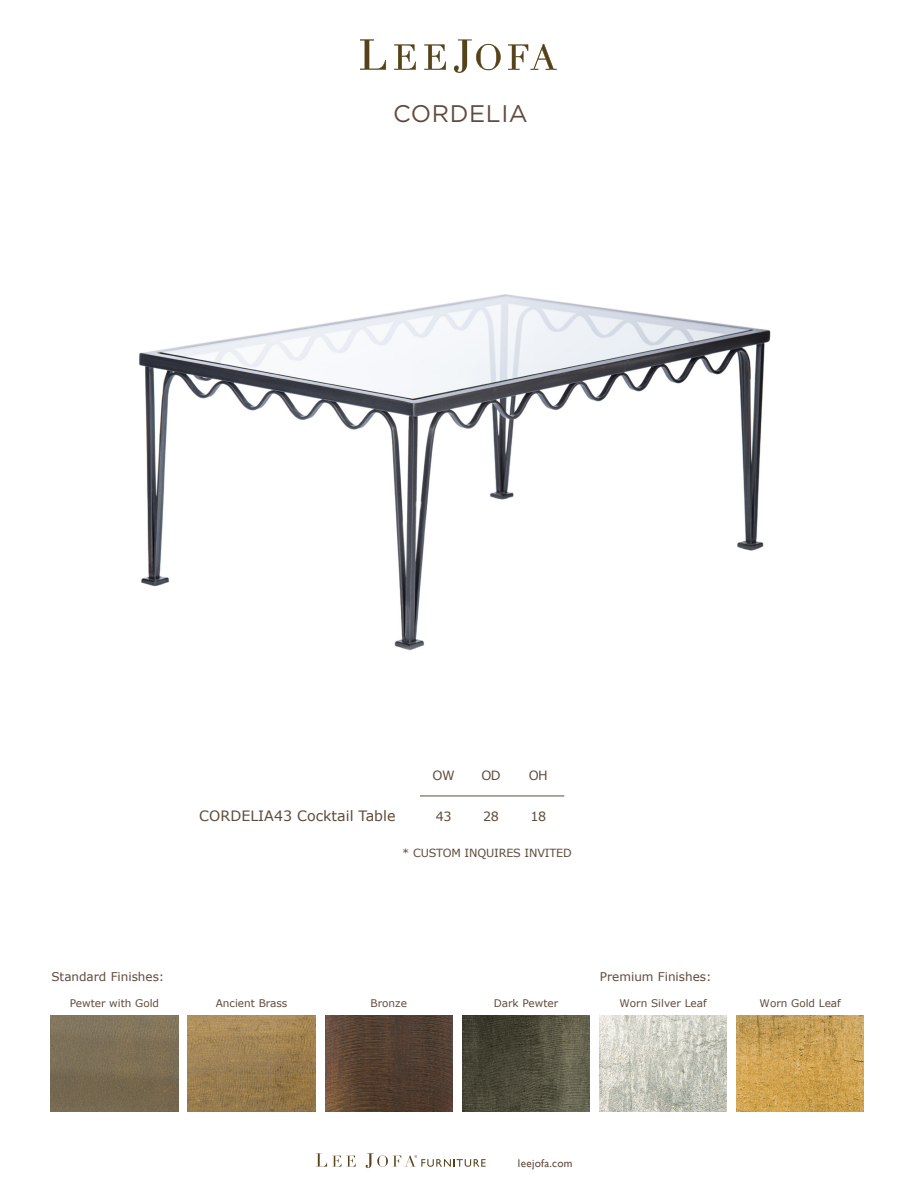
<style>
.page{position:relative;width:918px;height:1188px;background:#fff}
.page>*{position:absolute;margin:0;border:0;box-sizing:border-box;transform-origin:0 0}
.t1{font:24px "Gotham";letter-spacing:.025em;color:#614a3d}
.t2{font:14.25px "Verdana";color:#5f4b3b}
.t3{font:12.75px "Verdana";letter-spacing:-.04em;color:#5f4b3b}
.t4{font:12px "Verdana";color:#614a3d}
.t5{font:11.25px "Verdana";letter-spacing:-.015em;color:#5f4b3b}
.t6{font:11.25px "Gill Sans";letter-spacing:.025em;color:#614a3d}
.t7{font:10.5px "Verdana";color:#614a3d}
</style>
<div class="page">
<img style="left:599px;top:1015px;width:128px;height:96px">
<img style="left:737px;top:1015px;width:127px;height:96px">
<img style="left:325px;top:1015px;width:128px;height:96px">
<img style="left:188px;top:1015px;width:127px;height:96px">
<img style="left:51px;top:1015px;width:127px;height:96px">
<img style="left:462px;top:1015px;width:128px;height:96px">
<svg style="left:316px;top:1153px;width:40px;height:14px"></svg>
<svg style="left:366px;top:1153px;width:120px;height:15px"></svg>
<svg style="left:360px;top:39px;width:26px;height:31px"></svg>
<svg style="left:394px;top:44px;width:22px;height:26px"></svg>
<svg style="left:424px;top:44px;width:22px;height:26px"></svg>
<svg style="left:454px;top:39px;width:47px;height:34px"></svg>
<svg style="left:508px;top:44px;width:49px;height:26px"></svg>
<img style="left:139px;top:294px;width:632px;height:357px">
<hr style="left:420px;top:796px;width:144px;height:1px;background:#5f4b3b">
<p class="t1" style="left:393px;top:100px;width:136px">CORDELIA</p>
<p class="t2" style="left:199px;top:807px;width:198px">CORDELIA43 Cocktail Table</p>
<p class="t3" style="left:433px;top:768px;width:24px">OW</p>
<p class="t3" style="left:481px;top:768px;width:21px">OD</p>
<p class="t3" style="left:529px;top:768px;width:21px">OH</p>
<p class="t3" style="left:436px;top:808px;width:17px">43</p>
<p class="t3" style="left:483px;top:808px;width:17px">28</p>
<p class="t3" style="left:530px;top:808px;width:17px">18</p>
<p class="t5" style="left:402px;top:846px;width:171px">* CUSTOM INQUIRES INVITED</p>
<p class="t4" style="left:51px;top:969px;width:115px">Standard Finishes:</p>
<p class="t4" style="left:600px;top:969px;width:113px">Premium Finishes:</p>
<p class="t7" style="left:70px;top:997px;width:91px">Pewter with Gold</p>
<p class="t7" style="left:216px;top:997px;width:73px">Ancient Brass</p>
<p class="t7" style="left:371px;top:997px;width:38px">Bronze</p>
<p class="t7" style="left:494px;top:997px;width:66px">Dark Pewter</p>
<p class="t7" style="left:619px;top:997px;width:89px">Worn Silver Leaf</p>
<p class="t7" style="left:760px;top:997px;width:83px">Worn Gold Leaf</p>
<p class="t6" style="left:518px;top:1156px;width:56px">leejofa.com</p>
</div>
